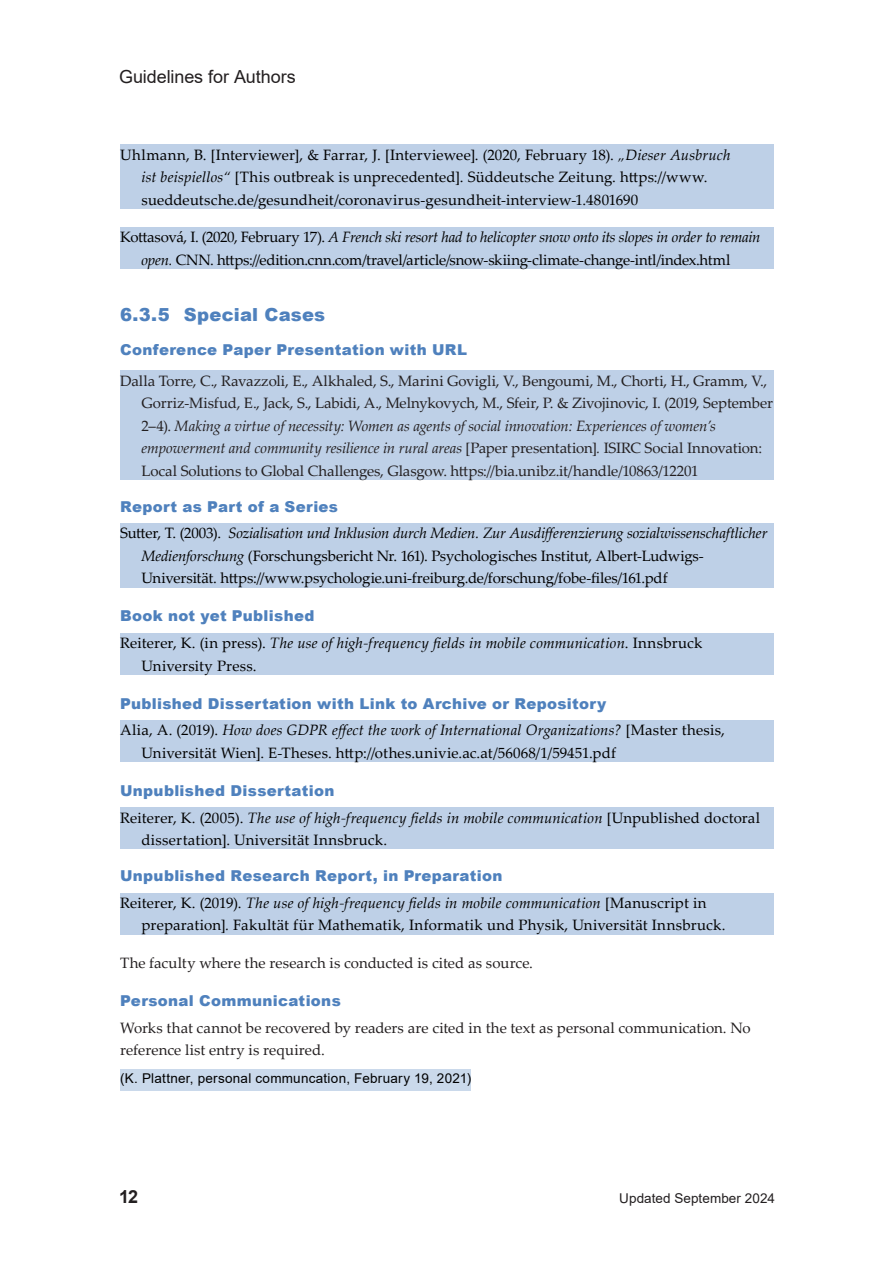
<style>
.page{position:relative;width:893px;height:1263px;background:#fff}
.page>*{position:absolute;margin:0;border:0;box-sizing:border-box;transform-origin:0 0}
.t1{font:18px "Arial";letter-spacing:-.005em;color:#231f20}
.t2{font:900 18px "Arial";letter-spacing:.01em;color:#4f81bd}
.t3{font:700 18px "Arial";color:#231f20}
.t4{font:15px/22.5px "Palatino Linotype";letter-spacing:.005em;color:#000}
.t5{font:15px/22.5px "Palatino Linotype";color:#231f20}
.t6{font:900 15px "Arial";letter-spacing:.02em;color:#4f81bd}
.t7{font:15px/22.5px "Palatino Linotype";letter-spacing:-.02em;color:#000;text-align:center}
.t8{font:italic 15px/22.5px "Palatino Linotype";letter-spacing:.01em;color:#000}
.t9{font:13.5px "Arial";letter-spacing:.02em;color:#000}
.t10{font:13.5px "Arial";letter-spacing:.005em;color:#231f20}
.s1{font-style:italic}
.s2{font-style:normal}
</style>
<div class="page">
<div style="left:120px;top:145px;width:654px;height:64px;background:#bed0e7"></div>
<div style="left:120px;top:227px;width:654px;height:42px;background:#bed0e7"></div>
<div style="left:120px;top:370px;width:654px;height:110px;background:#bed0e7"></div>
<div style="left:120px;top:523px;width:654px;height:65px;background:#bed0e7"></div>
<div style="left:120px;top:633px;width:654px;height:42px;background:#bed0e7"></div>
<div style="left:120px;top:720px;width:654px;height:42px;background:#bed0e7"></div>
<div style="left:120px;top:807px;width:654px;height:42px;background:#bed0e7"></div>
<div style="left:120px;top:893px;width:654px;height:42px;background:#bed0e7"></div>
<div style="left:120px;top:1069px;width:351px;height:21px;background:#cad9eb"></div>
<p class="t1" style="left:119px;top:65px;width:178px">Guidelines for Authors</p>
<p class="t4" style="left:141px;top:143px;width:591px;text-indent:-21px">Uhlmann, B. [Interviewer], &amp; Farrar, J. [Interviewee]. (2020, February 18). <span class="s1">„Dieser Ausbruch ist beispiellos“</span> [This outbreak is unprecedented]. Süddeutsche Zeitung. https://www. sueddeutsche.de/gesundheit/coronavirus-gesundheit-interview-1.4801690</p>
<p class="t7" style="left:120px;top:225px;width:642px">Kottasová, I. (2020, February 17). <span class="s1">A French ski resort had to helicopter snow onto its slopes in order to remain open.</span> CNN. https://edition.cnn.com/travel/article/snow-skiing-climate-change-intl/index.html</p>
<p class="t2" style="left:120px;top:301px;width:207px">6.3.5 Special Cases</p>
<p class="t6" style="left:120px;top:338px;width:348px">Conference Paper Presentation with URL</p>
<p class="t5" style="left:141px;top:369px;width:633px;text-indent:-21px">Dalla Torre, C., Ravazzoli, E., Alkhaled, S., Marini Govigli, V., Bengoumi, M., Chorti, H., Gramm, V., Gorriz-Misfud, E., Jack, S., Labidi, A., Melnykovych, M., Sfeir, P. &amp; Zivojinovic, I. (2019, September 2‒4). <span class="s1">Making a virtue of necessity: Women as agents of social innovation: Experiences of women’s empowerment and community resilience in rural areas</span> [Paper presentation]<span class="s1">.</span> ISIRC Social Innovation:<br>Local Solutions to Global Challenges, Glasgow. https://bia.unibz.it/handle/10863/12201</p>
<p class="t6" style="left:120px;top:495px;width:219px">Report as Part of a Series</p>
<p class="t4" style="left:141px;top:521px;width:628px;text-indent:-21px">Sutter, T. (2003). <span class="s1">Sozialisation und Inklusion durch Medien. Zur Ausdifferenzierung sozialwissenschaftlicher<br>Medienforschung</span> (Forschungsbericht Nr. 161). Psychologisches Institut, Albert-Ludwigs-<br>Universität. https://www.psychologie.uni-freiburg.de/forschung/fobe-files/161.pdf</p>
<p class="t6" style="left:120px;top:605px;width:196px">Book not yet Published</p>
<p class="t8" style="left:141px;top:631px;width:563px;text-indent:-21px"><span class="s2">Reiterer, K. (in press).</span> The use of high-frequency fields in mobile communication<span class="s2">. Innsbruck<br>University Press.</span></p>
<p class="t6" style="left:120px;top:692px;width:488px">Published Dissertation with Link to Archive or Repository</p>
<p class="t4" style="left:141px;top:718px;width:585px;text-indent:-21px">Alia, A. (2019). <span class="s1">How does GDPR effect the work of International Organizations?</span> [Master thesis,<br>Universität Wien]. E-Theses. http://othes.univie.ac.at/56068/1/59451.pdf</p>
<p class="t6" style="left:120px;top:780px;width:216px">Unpublished Dissertation</p>
<p class="t4" style="left:141px;top:806px;width:620px;text-indent:-21px">Reiterer, K. (2005). <span class="s1">The use of high-frequency fields in mobile communication</span> [Unpublished doctoral dissertation]. Universität Innsbruck.</p>
<p class="t6" style="left:120px;top:865px;width:384px">Unpublished Research Report, in Preparation</p>
<p class="t4" style="left:141px;top:891px;width:586px;text-indent:-21px">Reiterer, K. (2019). <span class="s1">The use of high-frequency fields in mobile communication</span> [Manuscript in preparation]<span class="s1">.</span> Fakultät für Mathematik, Informatik und Physik, Universität Innsbruck.</p>
<p class="t5" style="left:120px;top:951px;width:414px">The faculty where the research is conducted is cited as source.</p>
<p class="t6" style="left:120px;top:990px;width:222px">Personal Communications</p>
<p class="t5" style="left:120px;top:1016px;width:632px">Works that cannot be recovered by readers are cited in the text as personal communication. No reference list entry is required.</p>
<p class="t9" style="left:120px;top:1069px;width:353px">(K. Plattner, personal communcation, February 19, 2021)</p>
<p class="t3" style="left:119px;top:1184px;width:21px">12</p>
<p class="t10" style="left:619px;top:1188px;width:157px">Updated September 2024</p>
</div>
